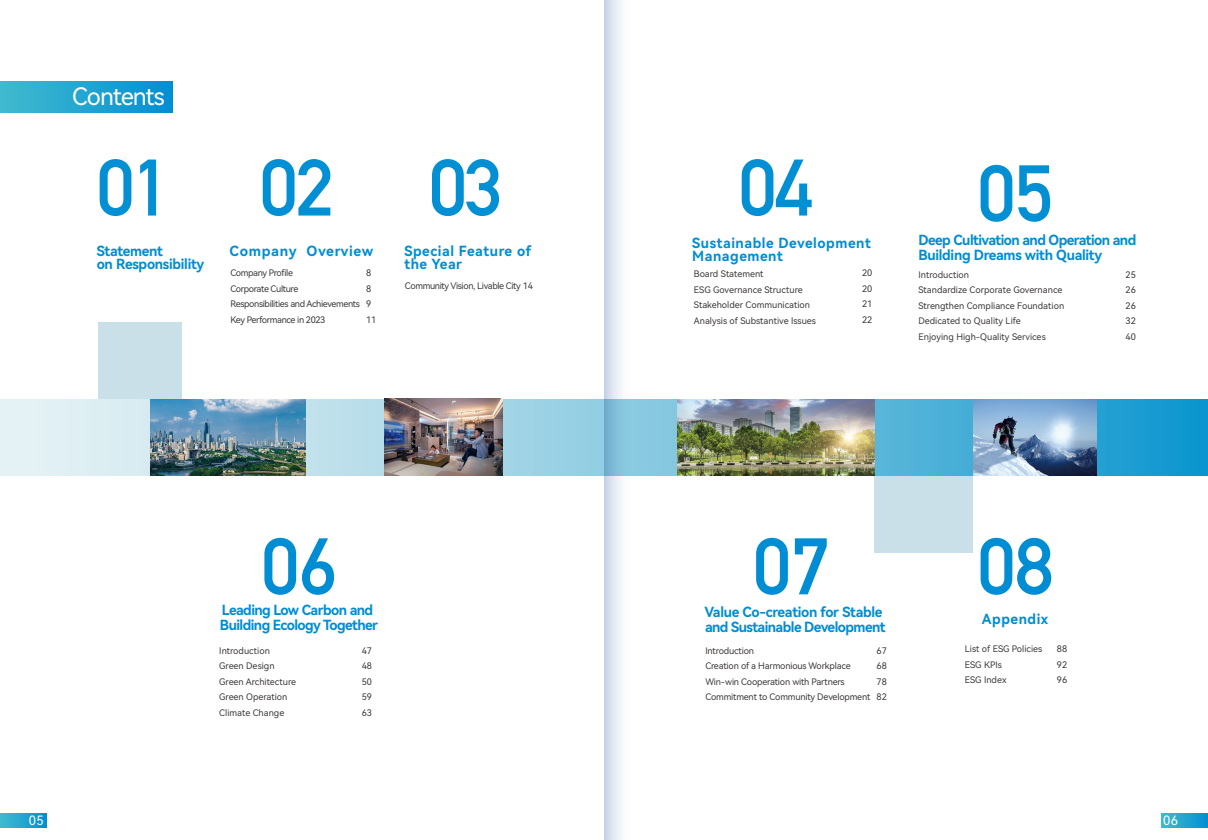
<style>
.page{position:relative;width:1208px;height:840px;background:#fff}
.page>*{position:absolute;margin:0;border:0;box-sizing:border-box;transform-origin:0 0}
.t1{font:78.6px "DIN Mittelschrift Std";letter-spacing:-.02em;color:#028fd3}
.t2{font:78.6px "DIN Mittelschrift Std";color:#008dd3}
.t3{font:24px "Harmony OS Sans SC";letter-spacing:-.04em;color:#fff}
.t4{font:14px/15.4px "Harmony OS Sans SC Bold";letter-spacing:-.04em;color:#008dd3}
.t5{font:14px/13.4px "Harmony OS Sans SC Bold";letter-spacing:.04em;color:#008dd3}
.t6{font:14px/13.4px "Harmony OS Sans SC Bold";letter-spacing:-.02em;color:#008dd3}
.t7{font:14px "Harmony OS Sans SC Bold";letter-spacing:.05em;color:#008dd3}
.t8{font:12.8px "Harmony OS Sans SC";color:#fff}
.t9{font:9px/15.5px "Harmony OS Sans SC";color:#3e3a39}
.t10{font:9px/15.5px "Harmony OS Sans SC";letter-spacing:-.04em;color:#3e3a39}
.t11{font:9px/15.5px "Harmony OS Sans SC";letter-spacing:-.02em;color:#3e3a39}
</style>
<div class="page">
<svg style="left:0;top:399px;width:1207px;height:76px;background:#89c9e2"></svg>
<div style="left:874px;top:475px;width:98px;height:77px;background:#c9e0e8"></div>
<img style="left:973px;top:399px;width:124px;height:76px">
<div style="left:98px;top:322px;width:84px;height:77px;background:#c9e0e8"></div>
<img style="left:677px;top:399px;width:197px;height:76px">
<img style="left:385px;top:398px;width:117px;height:77px">
<img style="left:151px;top:399px;width:155px;height:76px">
<div style="left:0;top:81px;width:172px;height:31px;background:linear-gradient(to right,#41bacd,#028fd3)"></div>
<svg style="left:0;top:813px;width:47px;height:14px"></svg>
<svg style="left:1161px;top:813px;width:47px;height:14px"></svg>
<svg style="left:604px;top:0;width:29px;height:839px"></svg>
<h2 class="t3" style="left:72px;top:80px;width:94px">Contents</h2>
<h1 class="t1" style="left:97px;top:142px;width:75px">01</h1>
<h3 class="t6" style="left:97px;top:243px;width:109px">Statement<br>on Responsibility</h3>
<h1 class="t1" style="left:260px;top:142px;width:75px">02</h1>
<h3 class="t7" style="left:230px;top:241px;width:145px">Company Overview</h3>
<p class="t10" style="left:230px;top:265px;width:131px">Company Profile<br>Corporate Culture<br>Responsibilities and Achievements<br>Key Performance in 2023</p>
<p class="t9" style="left:366px;top:265px;width:12px">8<br>8<br>9<br>11</p>
<h1 class="t1" style="left:429px;top:142px;width:75px">03</h1>
<h3 class="t5" style="left:404px;top:243px;width:128px">Special Feature of the Year</h3>
<p class="t10" style="left:405px;top:278px;width:130px">Community Vision, Livable City 14</p>
<h1 class="t2" style="left:261px;top:520px;width:77px">06</h1>
<h3 class="t4" style="left:220px;top:601px;width:160px">Leading Low Carbon and<br>Building Ecology Together</h3>
<p class="t9" style="left:219px;top:642px;width:78px">Introduction<br>Green Design<br>Green Architecture<br>Green Operation<br>Climate Change</p>
<p class="t9" style="left:362px;top:642px;width:12px;text-align:justify">47<br>48<br>50<br>59<br>63</p>
<h1 class="t1" style="left:738px;top:142px;width:75px">04</h1>
<h3 class="t5" style="left:692px;top:235px;width:180px">Sustainable Development<br>Management</h3>
<p class="t9" style="left:694px;top:266px;width:124px">Board Statement<br>ESG Governance Structure<br>Stakeholder Communication<br>Analysis of Substantive Issues</p>
<p class="t9" style="left:862px;top:265px;width:12px;text-align:justify">20<br>20<br>21<br>22</p>
<h1 class="t1" style="left:977px;top:147px;width:77px">05</h1>
<h3 class="t4" style="left:918px;top:232px;width:219px">Deep Cultivation and Operation and<br>Building Dreams with Quality</h3>
<p class="t9" style="left:918px;top:266px;width:147px">Introduction<br>Standardize Corporate Governance<br>Strengthen Compliance Foundation<br>Dedicated to Quality Life<br>Enjoying High-Quality Services</p>
<p class="t9" style="left:1125px;top:266px;width:12px;text-align:justify">25<br>26<br>26<br>32<br>40</p>
<h1 class="t2" style="left:753px;top:520px;width:77px">07</h1>
<h3 class="t4" style="left:704px;top:603px;width:182px">Value Co-creation for Stable and Sustainable Development</h3>
<p class="t11" style="left:705px;top:642px;width:166px">Introduction<br>Creation of a Harmonious Workplace<br>Win-win Cooperation with Partners<br>Commitment to Community Development</p>
<p class="t9" style="left:876px;top:642px;width:12px;text-align:justify">67<br>68<br>78<br>82</p>
<h1 class="t2" style="left:977px;top:520px;width:77px">08</h1>
<h3 class="t5" style="left:981px;top:612px;width:68px">Appendix</h3>
<p class="t9" style="left:964px;top:640px;width:79px">List of ESG Policies<br>ESG KPIs<br>ESG Index</p>
<p class="t9" style="left:1057px;top:640px;width:12px;text-align:justify">88<br>92<br>96</p>
<h3 class="t8" style="left:29px;top:811px;width:16px">05</h3>
<h3 class="t8" style="left:1163px;top:811px;width:16px">06</h3>
</div>
